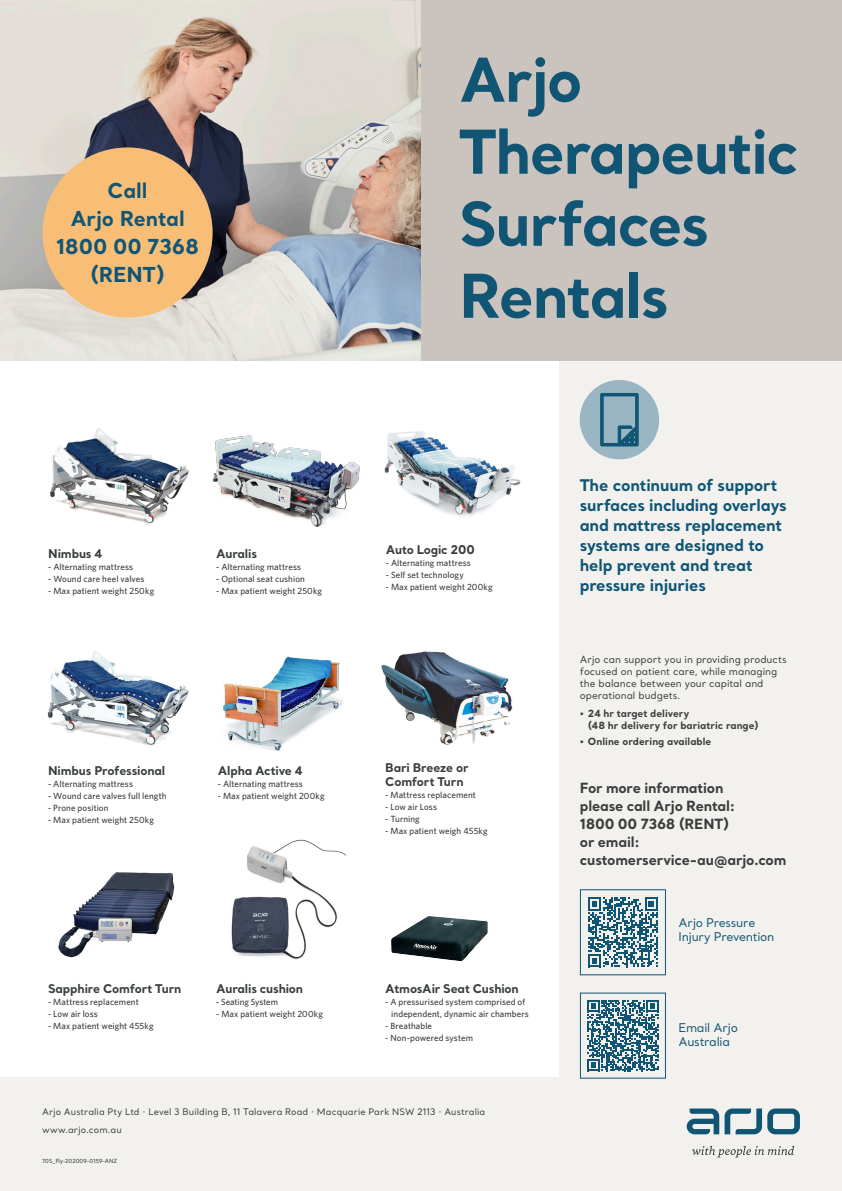
<style>
.page{position:relative;width:842px;height:1191px;background:#fff}
.page>*{position:absolute;margin:0;border:0;box-sizing:border-box;transform-origin:0 0}
.Headline_Santral_Bol{font:700 60px/72px "Santral";letter-spacing:-.03em;color:#115575}
.Body_copy_Whitney_Me{font:700 20.5px/28px "Santral";letter-spacing:-.005em;color:#115575;text-align:center}
.Indent_body_copy_Whi{font:700 16px/20px "Santral";letter-spacing:-.01em;color:#115575}
.Sub-heading__back_pa{font:700 14px/18px "Santral";letter-spacing:-.015em;color:#393d3d}
.Optional_sub-heading{font:700 12px/14px "Santral";letter-spacing:-.01em;color:#393d3d}
.Preamble_first_sprea{font:12px/14.4px "Santral";letter-spacing:-.02em;color:#115575}
.Body_copy_Whitney_Me-2{font:9.9px/11.9px "Santral";letter-spacing:-.005em;color:#393d3d}
.t1{font:700 9.9px/11.9px "Santral";color:#393d3d}
.Body_copy_Whitney_Me-3{font:500 9px/12px "Whitney HTF";letter-spacing:.01em;color:#393d3d}
.Body_copy_Whitney_Me-4{font:9px "Santral";letter-spacing:.01em;color:#393d3d}
.Optional_sub-heading-2{font:500 9px "Whitney HTF";letter-spacing:-.005em;color:#393d3d}
.Body_copy_Whitney_Me-5{font:500 6px "Whitney HTF";letter-spacing:.025em;color:#393d3d}
</style>
<div class="page">
<div style="left:0;top:1077px;width:842px;height:114px;background:#f2f1ee"></div>
<svg style="left:687px;top:1108px;width:113px;height:26px"></svg>
<svg style="left:692px;top:1146px;width:102px;height:11px"></svg>
<div style="left:559px;top:344px;width:283px;height:733px;background:#f2f1ee"></div>
<img style="left:381px;top:651px;width:132px;height:94px">
<img style="left:213px;top:435px;width:147px;height:92px">
<img style="left:47px;top:651px;width:142px;height:94px">
<svg style="left:588px;top:897px;width:70px;height:70px"></svg>
<div style="left:580px;top:889px;width:86px;height:86px;border:1px solid #115575"></div>
<svg style="left:587px;top:1000px;width:71px;height:71px"></svg>
<div style="left:580px;top:992px;width:86px;height:86px;border:1px solid #115575"></div>
<img style="left:50px;top:428px;width:139px;height:97px">
<img style="left:384px;top:431px;width:137px;height:85px">
<img style="left:222px;top:656px;width:121px;height:95px">
<img style="left:58px;top:872px;width:117px;height:86px">
<img style="left:391px;top:916px;width:97px;height:45px">
<img style="left:231px;top:839px;width:114px;height:121px">
<div style="left:421px;top:0;width:421px;height:360px;background:#cbc3be"></div>
<img style="left:0;top:0;width:421px;height:360px">
<div style="left:43px;top:147px;width:170px;height:170px;background:#f8be76;border-radius:50%"></div>
<div style="left:580px;top:380px;width:79px;height:79px;background:#9ab6c2;border-radius:50%"></div>
<svg style="left:600px;top:393px;width:39px;height:53px"></svg>
<p class="Body_copy_Whitney_Me" style="left:70px;top:176px;width:116px">Call<br>Arjo Rental</p>
<p class="Body_copy_Whitney_Me" style="left:56px;top:232px;width:145px">1800 00 7368 (RENT)</p>
<p class="Headline_Santral_Bol" style="left:459px;top:42px;width:125px">Arjo</p>
<p class="Headline_Santral_Bol" style="left:459px;top:114px;width:341px">Therapeutic<br>Surfaces<br>Rentals</p>
<p class="Optional_sub-heading" style="left:48px;top:546px;width:55px">Nimbus 4</p>
<p class="Body_copy_Whitney_Me-3" style="left:48px;top:560px;width:86px">- Alternating mattress</p>
<p class="Body_copy_Whitney_Me-3" style="left:48px;top:572px;width:98px">- Wound care heel valves</p>
<p class="Body_copy_Whitney_Me-3" style="left:48px;top:584px;width:108px">- Max patient weight 250kg</p>
<p class="Optional_sub-heading" style="left:216px;top:546px;width:42px">Auralis</p>
<p class="Body_copy_Whitney_Me-3" style="left:216px;top:560px;width:86px">- Alternating mattress</p>
<p class="Body_copy_Whitney_Me-3" style="left:216px;top:572px;width:90px">- Optional seat cushion</p>
<p class="Body_copy_Whitney_Me-3" style="left:216px;top:584px;width:108px">- Max patient weight 250kg</p>
<p class="Optional_sub-heading" style="left:48px;top:763px;width:119px">Nimbus Professional</p>
<p class="Body_copy_Whitney_Me-3" style="left:48px;top:778px;width:86px">- Alternating mattress</p>
<p class="Body_copy_Whitney_Me-3" style="left:48px;top:790px;width:120px">- Wound care valves full length</p>
<p class="Body_copy_Whitney_Me-3" style="left:48px;top:802px;width:62px">- Prone position</p>
<p class="Body_copy_Whitney_Me-3" style="left:48px;top:814px;width:108px">- Max patient weight 250kg</p>
<p class="Optional_sub-heading" style="left:218px;top:763px;width:86px">Alpha Active 4</p>
<p class="Body_copy_Whitney_Me-3" style="left:218px;top:777px;width:86px">- Alternating mattress</p>
<p class="Body_copy_Whitney_Me-3" style="left:218px;top:789px;width:108px">- Max patient weight 200kg</p>
<p class="Optional_sub-heading" style="left:48px;top:981px;width:135px">Sapphire Comfort Turn</p>
<p class="Body_copy_Whitney_Me-3" style="left:48px;top:995px;width:92px">- Mattress replacement</p>
<p class="Body_copy_Whitney_Me-3" style="left:48px;top:1007px;width:51px">- Low air loss</p>
<p class="Body_copy_Whitney_Me-3" style="left:48px;top:1019px;width:107px">- Max patient weight 455kg</p>
<p class="Optional_sub-heading" style="left:216px;top:981px;width:88px">Auralis cushion</p>
<p class="Optional_sub-heading-2" style="left:216px;top:996px;width:63px">- Seating System</p>
<p class="Body_copy_Whitney_Me-3" style="left:216px;top:1007px;width:108px">- Max patient weight 200kg</p>
<p class="Optional_sub-heading" style="left:386px;top:542px;width:91px">Auto Logic 200</p>
<p class="Body_copy_Whitney_Me-3" style="left:386px;top:557px;width:86px">- Alternating mattress</p>
<p class="Body_copy_Whitney_Me-3" style="left:386px;top:569px;width:79px">- Self set technology</p>
<p class="Body_copy_Whitney_Me-3" style="left:386px;top:581px;width:108px">- Max patient weight 200kg</p>
<p class="Optional_sub-heading" style="left:385px;top:760px;width:85px">Bari Breeze or<br>Comfort Turn</p>
<p class="Body_copy_Whitney_Me-3" style="left:385px;top:788px;width:92px">- Mattress replacement</p>
<p class="Body_copy_Whitney_Me-3" style="left:385px;top:800px;width:53px">- Low air Loss</p>
<p class="Body_copy_Whitney_Me-3" style="left:385px;top:812px;width:36px">- Turning</p>
<p class="Body_copy_Whitney_Me-3" style="left:385px;top:824px;width:104px">- Max patient weigh 455kg</p>
<p class="Optional_sub-heading" style="left:385px;top:981px;width:135px">AtmosAir Seat Cushion</p>
<p class="Body_copy_Whitney_Me-3" style="left:391px;top:995px;width:139px;text-indent:-6px">- A pressurised system comprised of independent, dynamic air chambers</p>
<p class="Body_copy_Whitney_Me-3" style="left:385px;top:1019px;width:48px">- Breathable</p>
<p class="Body_copy_Whitney_Me-3" style="left:385px;top:1031px;width:89px">- Non-powered system</p>
<p class="Indent_body_copy_Whi" style="left:580px;top:475px;width:209px">The continuum of support surfaces including overlays and mattress replacement systems are designed to help prevent and treat pressure injuries</p>
<p class="Body_copy_Whitney_Me-2" style="left:580px;top:653px;width:208px">Arjo can support you in providing products focused on patient care, while managing the balance between your capital and operational budgets.</p>
<p class="t1" style="left:588px;top:707px;width:172px;text-indent:-8px">• 24 hr target delivery<br>(48 hr delivery for bariatric range)</p>
<p class="t1" style="left:580px;top:735px;width:133px">• Online ordering available</p>
<p class="Sub-heading__back_pa" style="left:580px;top:778px;width:157px">For more information please call Arjo Rental:</p>
<p class="Sub-heading__back_pa" style="left:580px;top:814px;width:208px">1800 00 7368 (RENT)<br>or email: customerservice-au@arjo.com</p>
<p class="Preamble_first_sprea" style="left:678px;top:915px;width:97px">Arjo Pressure<br>Injury Prevention</p>
<p class="Preamble_first_sprea" style="left:678px;top:1019px;width:61px">Email Arjo<br>Australia</p>
<p class="Body_copy_Whitney_Me-4" style="left:42px;top:1106px;width:445px">Arjo Australia Pty Ltd · Level 3 Building B, 11 Talavera Road · Macquarie Park NSW 2113 · Australia</p>
<p class="Body_copy_Whitney_Me-4" style="left:42px;top:1123px;width:81px">www.arjo.com.au</p>
<p class="Body_copy_Whitney_Me-5" style="left:42px;top:1156px;width:77px">70S_Fly-202009-0159-ANZ</p>
</div>
